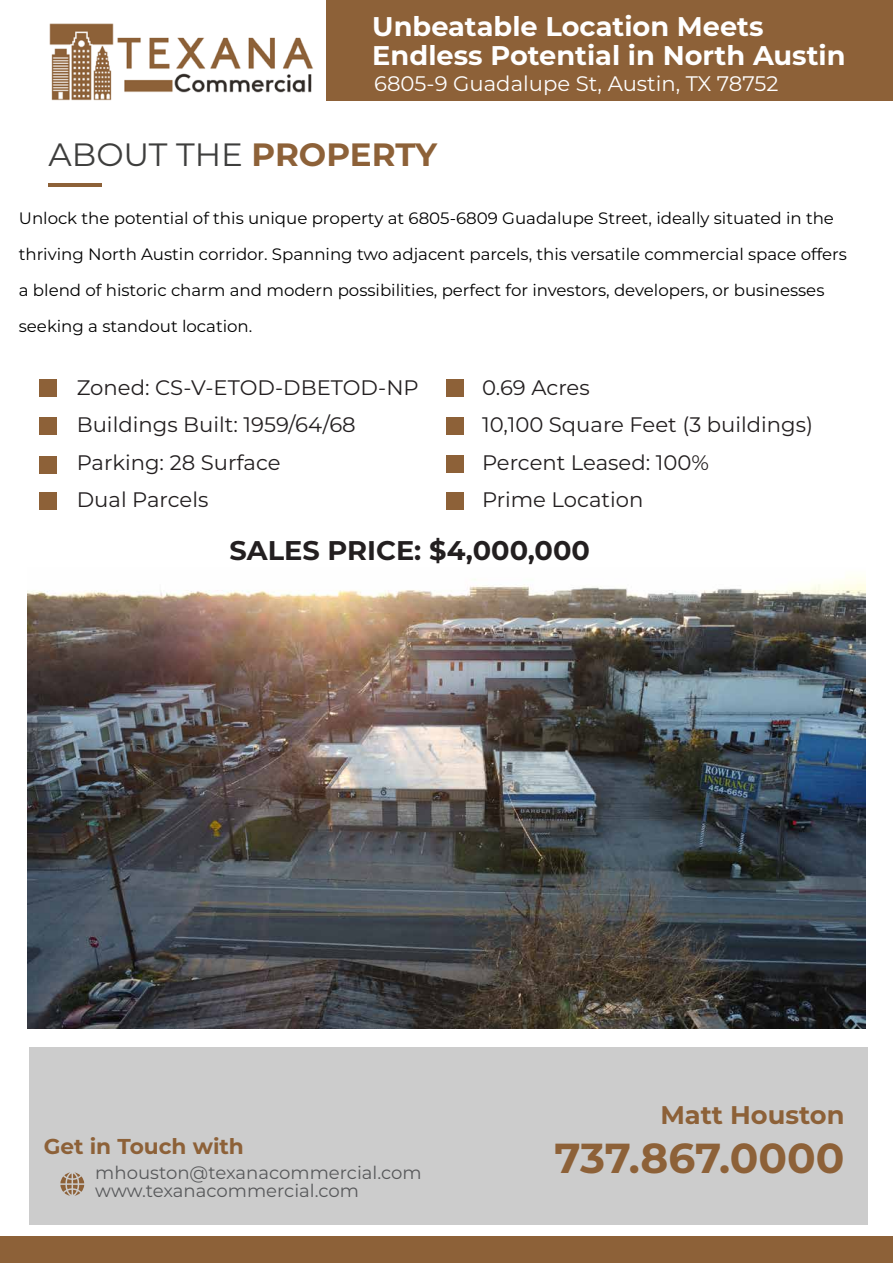
<style>
.page{position:relative;width:893px;height:1263px;background:#fff}
.page>*{position:absolute;margin:0;border:0;box-sizing:border-box;transform-origin:0 0}
.t1{font:700 41.85px "Montserrat";color:#8d6138}
.t2{font:32.25px "Montserrat";color:#3e3e3d}
.t3{font:700 27px/28.5px "Montserrat";color:#fff}
.t4{font:700 27px "Montserrat";color:#231f20}
.t5{font:700 25.5px "Montserrat";color:#8d6138}
.t6{font:700 21.45px "Montserrat";color:#8d6138}
.t7{font:21px/37.5px "Montserrat";color:#231f20}
.t8{font:21px "Montserrat";color:#fff}
.t9{font:18px/18px "Montserrat";color:#58595b}
.t10{font:16.5px/36px "Montserrat";color:#000}
.s1{font-weight:700;color:#8d6138}
</style>
<div class="page">
<div style="left:29px;top:1047px;width:838px;height:178px;background:#ccc"></div>
<svg style="left:60px;top:1172px;width:24px;height:24px"></svg>
<img style="left:49px;top:23px;width:264px;height:78px">
<div style="left:0;top:1236px;width:893px;height:27px;background:#8d6138"></div>
<hr style="left:49px;top:183px;width:53px;height:3px;background:#8d6138">
<div style="left:39px;top:380px;width:17px;height:17px;background:#8d6138"></div>
<div style="left:446px;top:379px;width:18px;height:17px;background:#8d6138"></div>
<div style="left:39px;top:417px;width:17px;height:18px;background:#8d6138"></div>
<div style="left:446px;top:417px;width:18px;height:17px;background:#8d6138"></div>
<div style="left:39px;top:456px;width:17px;height:17px;background:#8d6138"></div>
<div style="left:446px;top:455px;width:18px;height:18px;background:#8d6138"></div>
<div style="left:325px;top:0;width:568px;height:101px;background:#8d6138"></div>
<img style="left:27px;top:577px;width:839px;height:452px">
<div style="left:39px;top:493px;width:17px;height:17px;background:#8d6138"></div>
<div style="left:446px;top:492px;width:17px;height:17px;background:#8d6138"></div>
<h3 class="t3" style="left:372px;top:11px;width:475px">Unbeatable Location Meets<br>Endless Potential in North Austin</h3>
<p class="t8" style="left:374px;top:69px;width:406px">6805-9 Guadalupe St, Austin, TX 78752</p>
<h2 class="t2" style="left:48px;top:132px;width:390px">ABOUT THE <span class="s1">PROPERTY</span></h2>
<p class="t10" style="left:19px;top:199px;width:830px">Unlock the potential of this unique property at 6805-6809 Guadalupe Street, ideally situated in the thriving North Austin corridor. Spanning two adjacent parcels, this versatile commercial space offers a blend of historic charm and modern possibilities, perfect for investors, developers, or businesses seeking a standout location.</p>
<p class="t7" style="left:77px;top:368px;width:344px">Zoned: CS-V-ETOD-DBETOD-NP<br>Buildings Built: 1959/64/68<br>Parking: 28 Surface<br>Dual Parcels</p>
<p class="t7" style="left:482px;top:368px;width:333px">0.69 Acres<br>10,100 Square Feet (3 buildings)<br>Percent Leased: 100%<br>Prime Location</p>
<h3 class="t4" style="left:229px;top:531px;width:362px">SALES PRICE: $4,000,000</h3>
<h3 class="t6" style="left:44px;top:1131px;width:202px">Get in Touch with</h3>
<p class="t9" style="left:95px;top:1163px;width:328px">mhouston@texanacommercial.com www.texanacommercial.com</p>
<h3 class="t5" style="left:660px;top:1097px;width:186px">Matt Houston</h3>
<h1 class="t1" style="left:554px;top:1127px;width:292px">737.867.0000</h1>
</div>
